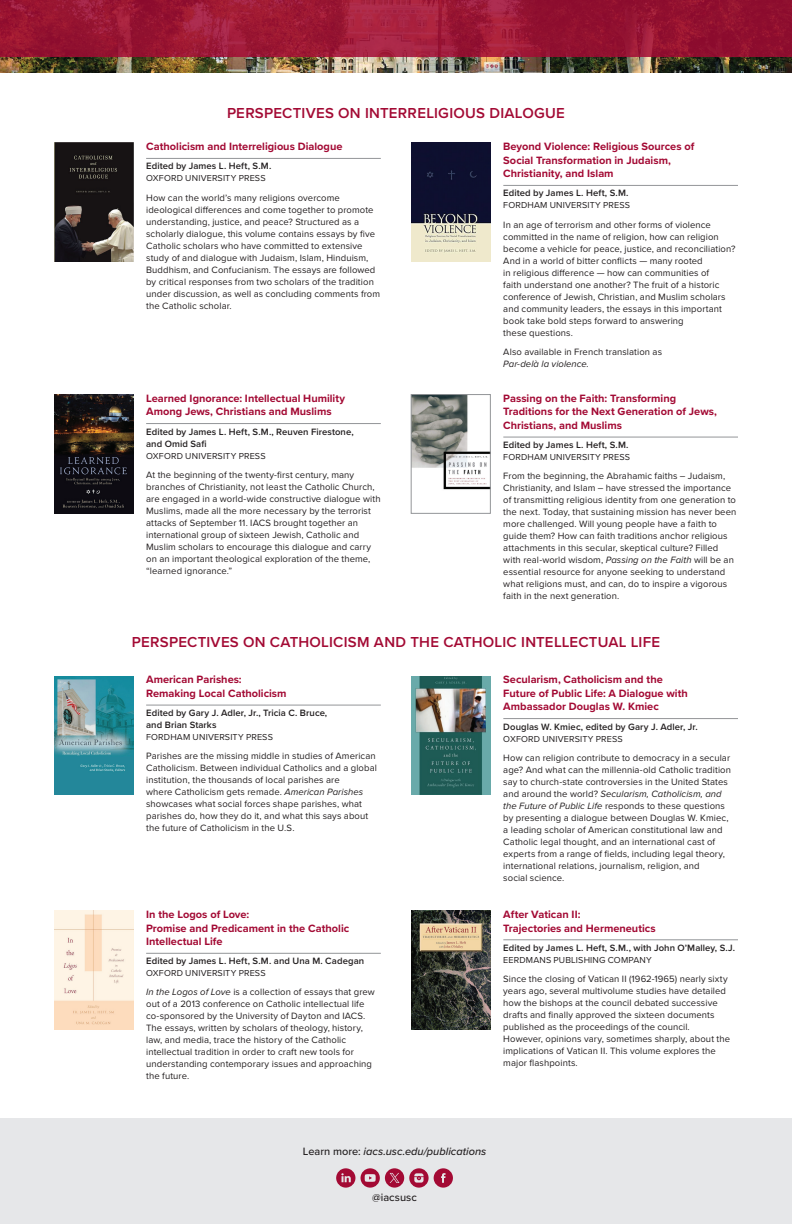
<style>
.page{position:relative;width:792px;height:1224px;background:#fff}
.page>*{position:absolute;margin:0;border:0;box-sizing:border-box;transform-origin:0 0}
.t1{font:600 15px "Proxima Nova";letter-spacing:.02em;color:#a30a34}
.t2{font:700 11px/13.5px "Proxima Nova";color:#a30a34}
.t3{font:italic 500 11px "Proxima Nova";color:#231f20}
.t4{font:500 11px "Proxima Nova";color:#231f20}
.t5{font:9.5px/12px "Proxima Nova";letter-spacing:.01em;color:#231f20}
.t6{font:600 9.5px/12px "Proxima Nova";letter-spacing:.005em;color:#231f20}
.t7{font:italic 9.5px "Proxima Nova";letter-spacing:.005em;color:#231f20}
.t8{font:9px "Proxima Nova";letter-spacing:.015em;color:#231f20}
.s1{font-style:italic}
.s2{font-style:normal}
</style>
<div class="page">
<img style="left:0;top:57px;width:792px;height:16px">
<svg style="left:0;top:0;width:792px;height:57px;background:#9a1635"></svg>
<hr style="left:146px;top:158px;width:235px;height:1px;background:#939598">
<hr style="left:146px;top:423px;width:235px;height:1px;background:#939598">
<hr style="left:146px;top:705px;width:235px;height:1px;background:#939598">
<hr style="left:146px;top:953px;width:235px;height:1px;background:#939598">
<hr style="left:503px;top:185px;width:235px;height:1px;background:#939598">
<hr style="left:503px;top:437px;width:235px;height:1px;background:#939598">
<hr style="left:503px;top:718px;width:235px;height:1px;background:#939598">
<hr style="left:503px;top:940px;width:235px;height:1px;background:#939598">
<img style="left:54px;top:143px;width:79px;height:119px">
<img style="left:54px;top:395px;width:79px;height:118px">
<img style="left:54px;top:676px;width:79px;height:119px">
<img style="left:54px;top:911px;width:79px;height:119px">
<img style="left:411px;top:143px;width:79px;height:119px">
<img style="left:413px;top:396px;width:76px;height:94px">
<div style="left:411px;top:394px;width:80px;height:120px;border:1px solid #939598"></div>
<img style="left:411px;top:676px;width:79px;height:119px">
<img style="left:411px;top:911px;width:79px;height:119px">
<div style="left:0;top:1119px;width:792px;height:105px;background:#e6e7e9"></div>
<svg style="left:336px;top:1168px;width:19px;height:20px"></svg>
<svg style="left:361px;top:1168px;width:92px;height:20px"></svg>
<h1 class="t1" style="left:227px;top:102px;width:339px">PERSPECTIVES ON INTERRELIGIOUS DIALOGUE</h1>
<p class="t2" style="left:146px;top:140px;width:198px">Catholicism and Interreligious Dialogue</p>
<p class="t6" style="left:146px;top:160px;width:127px">Edited by James L. Heft, S.M.</p>
<p class="t8" style="left:146px;top:172px;width:121px">OXFORD UNIVERSITY PRESS</p>
<p class="t5" style="left:146px;top:191px;width:236px">How can the world’s many religions overcome ideological differences and come together to promote understanding, justice, and peace? Structured as a scholarly dialogue, this volume contains essays by five Catholic scholars who have committed to extensive study of and dialogue with Judaism, Islam, Hinduism, Buddhism, and Confucianism. The essays are followed by critical responses from two scholars of the tradition under discussion, as well as concluding comments from the Catholic scholar.</p>
<p class="t2" style="left:146px;top:391px;width:200px">Learned Ignorance: Intellectual Humility<br>Among Jews, Christians and Muslims</p>
<p class="t6" style="left:146px;top:425px;width:209px">Edited by James L. Heft, S.M., Reuven Firestone, and Omid Safi</p>
<p class="t8" style="left:146px;top:449px;width:121px">OXFORD UNIVERSITY PRESS</p>
<p class="t5" style="left:146px;top:468px;width:236px">At the beginning of the twenty-first century, many branches of Christianity, not least the Catholic Church, are engaged in a world-wide constructive dialogue with Muslims, made all the more necessary by the terrorist attacks of September 11. IACS brought together an international group of sixteen Jewish, Catholic and Muslim scholars to encourage this dialogue and carry on an important theological exploration of the theme, “learned ignorance.”</p>
<p class="t2" style="left:503px;top:140px;width:193px">Beyond Violence: Religious Sources of<br>Social Transformation in Judaism,<br>Christianity, and Islam</p>
<p class="t6" style="left:503px;top:187px;width:127px">Edited by James L. Heft, S.M.</p>
<p class="t8" style="left:503px;top:199px;width:128px">FORDHAM UNIVERSITY PRESS</p>
<p class="t5" style="left:503px;top:218px;width:234px">In an age of terrorism and other forms of violence committed in the name of religion, how can religion become a vehicle for peace, justice, and reconciliation?<br>And in a world of bitter conflicts — many rooted<br>in religious difference — how can communities of<br>faith understand one another? The fruit of a historic conference of Jewish, Christian, and Muslim scholars and community leaders, the essays in this important book take bold steps forward to answering<br>these questions.</p>
<p class="t5" style="left:503px;top:345px;width:160px">Also available in French translation as</p>
<p class="t7" style="left:503px;top:357px;width:87px">Par-delà la violence.</p>
<p class="t2" style="left:503px;top:391px;width:215px">Passing on the Faith: Transforming<br>Traditions for the Next Generation of Jews,<br>Christians, and Muslims</p>
<p class="t6" style="left:503px;top:439px;width:127px">Edited by James L. Heft, S.M.</p>
<p class="t8" style="left:503px;top:450px;width:128px">FORDHAM UNIVERSITY PRESS</p>
<p class="t5" style="left:503px;top:470px;width:235px">From the beginning, the Abrahamic faiths ― Judaism, Christianity, and Islam ― have stressed the importance of transmitting religious identity from one generation to the next. Today, that sustaining mission has never been more challenged. Will young people have a faith to guide them? How can faith traditions anchor religious attachments in this secular, skeptical culture? Filled with real-world wisdom, <span class="s1">Passing on the Faith</span> will be an essential resource for anyone seeking to understand what religions must, and can, do to inspire a vigorous faith in the next generation.</p>
<h1 class="t1" style="left:132px;top:631px;width:530px">PERSPECTIVES ON CATHOLICISM AND THE CATHOLIC INTELLECTUAL LIFE</h1>
<p class="t2" style="left:146px;top:673px;width:142px">American Parishes:<br>Remaking Local Catholicism</p>
<p class="t6" style="left:146px;top:707px;width:183px">Edited by Gary J. Adler, Jr., Tricia C. Bruce, and Brian Starks</p>
<p class="t8" style="left:146px;top:730px;width:128px">FORDHAM UNIVERSITY PRESS</p>
<p class="t5" style="left:146px;top:750px;width:232px">Parishes are the missing middle in studies of American Catholicism. Between individual Catholics and a global institution, the thousands of local parishes are<br>where Catholicism gets remade. <span class="s1">American Parishes </span>showcases what social forces shape parishes, what parishes do, how they do it, and what this says about the future of Catholicism in the U.S.</p>
<p class="t2" style="left:146px;top:907px;width:205px">In the Logos of Love:<br>Promise and Predicament in the Catholic<br>Intellectual Life</p>
<p class="t6" style="left:146px;top:955px;width:220px">Edited by James L. Heft, S.M. and Una M. Cadegan</p>
<p class="t8" style="left:146px;top:967px;width:121px">OXFORD UNIVERSITY PRESS</p>
<p class="t5" style="left:146px;top:986px;width:230px"><span class="s1">In the Logos of Love</span> is a collection of essays that grew out of a 2013 conference on Catholic intellectual life co-sponsored by the University of Dayton and IACS.<br>The essays, written by scholars of theology, history, law, and media, trace the history of the Catholic intellectual tradition in order to craft new tools for understanding contemporary issues and approaching the future.</p>
<p class="t2" style="left:503px;top:673px;width:186px">Secularism, Catholicism and the<br>Future of Public Life: A Dialogue with<br>Ambassador Douglas W. Kmiec</p>
<p class="t6" style="left:503px;top:720px;width:196px">Douglas W. Kmiec, edited by Gary J. Adler, Jr.</p>
<p class="t8" style="left:503px;top:732px;width:121px">OXFORD UNIVERSITY PRESS</p>
<p class="t5" style="left:503px;top:751px;width:229px">How can religion contribute to democracy in a secular age? And what can the millennia-old Catholic tradition say to church-state controversies in the United States and around the world? <span class="s1">Secularism, Catholicism, and the Future of Public Life</span> responds to these questions by presenting a dialogue between Douglas W. Kmiec, a leading scholar of American constitutional law and Catholic legal thought, and an international cast of experts from a range of fields, including legal theory, international relations, journalism, religion, and<br>social science.</p>
<p class="t2" style="left:503px;top:907px;width:154px">After Vatican II:<br>Trajectories and Hermeneutics</p>
<p class="t6" style="left:503px;top:941px;width:233px">Edited by James L. Heft, S.M., with John O’Malley, S.J.</p>
<p class="t8" style="left:503px;top:953px;width:150px">EERDMANS PUBLISHING COMPANY</p>
<p class="t5" style="left:503px;top:972px;width:228px">Since the closing of Vatican II (1962-1965) nearly sixty years ago, several multivolume studies have detailed how the bishops at the council debated successive drafts and finally approved the sixteen documents published as the proceedings of the council.<br>However, opinions vary, sometimes sharply, about the implications of Vatican II. This volume explores the major flashpoints.</p>
<p class="t3" style="left:303px;top:1143px;width:185px"><span class="s2">Learn more:</span> iacs.usc.edu/publications</p>
<p class="t4" style="left:372px;top:1189px;width:46px">@iacsusc</p>
</div>
